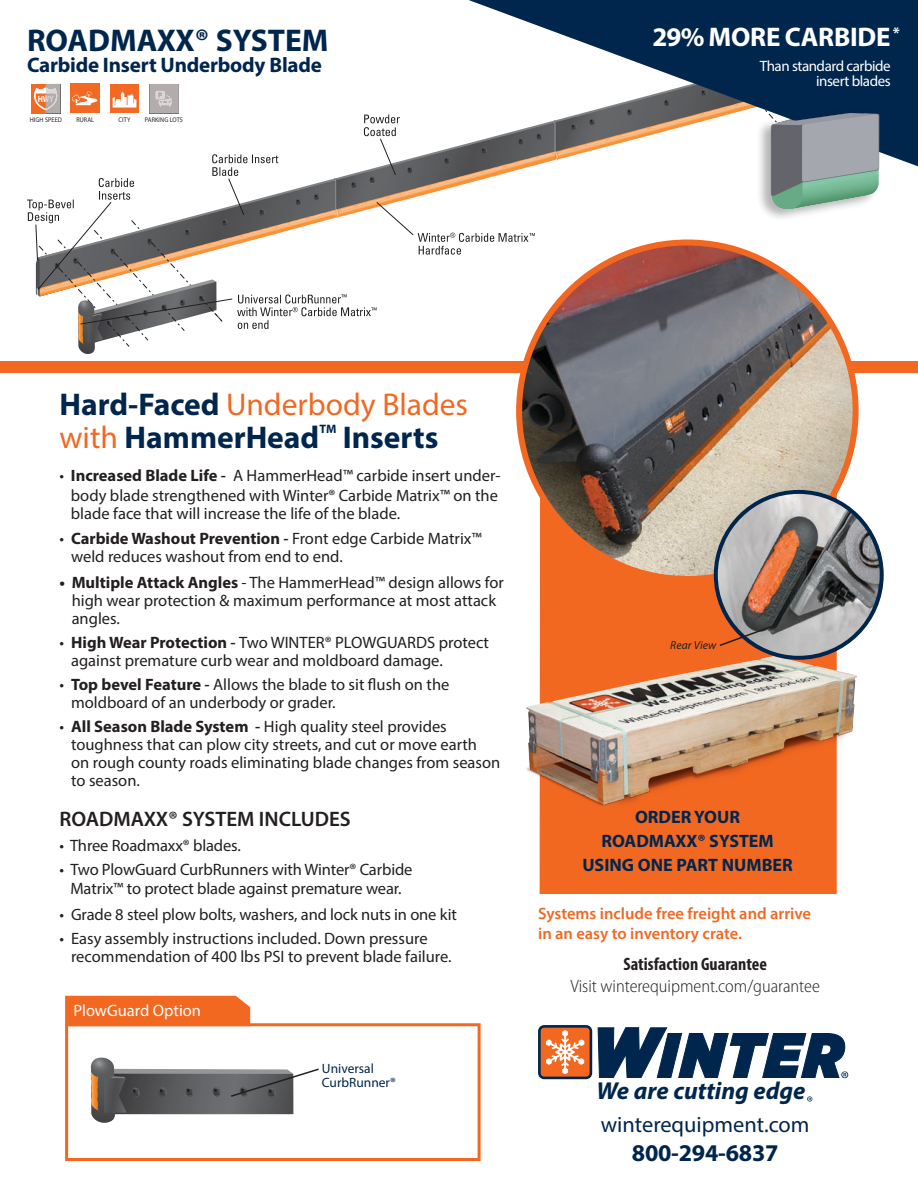
<style>
.page{position:relative;width:918px;height:1188px;background:#fff}
.page>*{position:absolute;margin:0;border:0;box-sizing:border-box;transform-origin:0 0}
.t1{font:700 31.5px/33px "Myriad Pro";color:#00264d}
.t2{font:700 27px "Myriad Pro";letter-spacing:-.01em;color:#fff}
.t3{font:italic 700 24.6px "Myriad Pro";color:#00264d}
.t4{font:700 24.15px "Myriad Pro";letter-spacing:-.01em;color:#00264d}
.t5{font:22.35px "Myriad Pro";color:#00264d}
.t6{font:700 21px "Myriad Pro";letter-spacing:-.01em;color:#00264d}
.t7{font:600 21px "Myriad Pro";color:#231f20}
.t8{font:300 semi-condensed 18px/21.6px "Myriad Pro";color:#231f20;text-align:center}
.t9{font:700 18px "Myriad Pro";color:#00264d}
.t10{font:16.5px/18px "Myriad Pro";color:#231f20}
.t11{font:600 16.5px/19.8px "Myriad Pro";color:#f26821}
.t12{font:16.5px "Myriad Pro";color:#fff}
.t13{font:700 15.75px "Myriad Pro";color:#fff}
.t14{font:15px/15px "Myriad Pro";letter-spacing:-.03em;color:#fff;text-align:right}
.t15{font:13.5px/13.5px "Myriad Pro";color:#00264d}
.t16{font:700 12.3px "Myriad Pro";color:#00264d}
.t17{font:italic 11.55px "Myriad Pro";letter-spacing:.01em;color:#231f20}
.t18{font:700 9px "Myriad Pro";color:#fff;scale:.83 1}
.t19{font:6.9px "Myriad Pro";letter-spacing:.02em;color:#231f20;scale:.9 1}
.s1{font-weight:400;color:#f26821}
.s2{font-weight:700}
.s3{font-weight:600}
.s4{font-weight:700;font-stretch:condensed}
</style>
<div class="page">
<div style="left:0;top:362px;width:918px;height:11px;background:#f26821"></div>
<div style="left:540px;top:579px;width:297px;height:315px;background:#f26821"></div>
<img style="left:78px;top:329px;width:17px;height:25px">
<img style="left:88px;top:329px;width:15px;height:14px">
<img style="left:78px;top:329px;width:6px;height:15px">
<div style="left:65px;top:1023px;width:416px;height:138px;background:#fff;border:3px solid #f26821"></div>
<div style="left:65px;top:996px;width:185px;height:30px;background:#f26821"></div>
<svg style="left:90px;top:1058px;width:229px;height:65px"></svg>
<img style="left:526px;top:643px;width:331px;height:179px">
<svg style="left:807px;top:1096px;width:5px;height:6px"></svg>
<svg style="left:538px;top:1025px;width:310px;height:54px"></svg>
<svg style="left:27px;top:83px;width:508px;height:246px"></svg>
<svg style="left:469px;top:0;width:449px;height:166px;fill:#00264d"></svg>
<div style="left:756px;top:108px;width:124px;height:114px;background:#231f20;opacity:.33"></div>
<img style="left:759px;top:104px;width:132px;height:109px">
<img style="left:519px;top:242px;width:337px;height:337px">
<img style="left:716px;top:492px;width:166px;height:166px;border-radius:83px">
<div style="left:714px;top:490px;width:170px;height:170px;border:4px solid #00264d;border-radius:50%"></div>
<svg style="left:718px;top:623px;width:60px;height:24px"></svg>
<p class="t1" style="left:27px;top:22px;width:303px">ROADMAXX® SYSTEM</p>
<p class="t6" style="left:27px;top:51px;width:296px">Carbide Insert Underbody Blade</p>
<p class="t18" style="left:38px;top:93px;width:21px">HWY</p>
<p class="t19" style="left:30px;top:115px;width:37px">HIGH SPEED</p>
<p class="t19" style="left:76px;top:115px;width:21px">RURAL</p>
<p class="t19" style="left:119px;top:115px;width:15px">CITY</p>
<p class="t19" style="left:145px;top:115px;width:44px">PARKING LOTS</p>
<p class="t13" style="left:893px;top:22px;width:9px">*</p>
<p class="t2" style="left:652px;top:19px;width:240px">29% MORE CARBIDE</p>
<p class="t14" style="left:760px;top:58px;width:132px">Than standard carbide insert blades</p>
<p class="t1" style="left:59px;top:387px;width:410px">Hard-Faced <span class="s1">Underbody Blades with</span> HammerHead</p>
<p class="t16" style="left:319px;top:421px;width:19px">TM</p>
<p class="t1" style="left:343px;top:420px;width:97px">Inserts</p>
<p class="t10" style="left:59px;top:466px;width:442px;line-height:19.5px;text-align:center">• <span class="s2">Increased Blade Life</span> <span class="s3">-</span> A HammerHead™ carbide insert under&shy;body blade strengthened with Winter® Carbide Matrix™ on the</p>
<p class="t10" style="left:71px;top:504px;width:331px">blade face that will increase the life of the blade.</p>
<p class="t10" style="left:71px;top:530px;width:412px;text-indent:-12px">• <span class="s2">Carbide Washout Prevention</span> <span class="s3">-</span> Front edge Carbide Matrix™ weld reduces washout from end to end.</p>
<p class="t10" style="left:72px;top:573px;width:434px;text-indent:-12px"><span class="s2">• Multiple Attack Angles</span> - The HammerHead™ design allows for high wear protection &amp; maximum performance at most attack angles.</p>
<p class="t10" style="left:71px;top:633px;width:420px;text-indent:-12px">• <span class="s2">High Wear Protection</span> <span class="s3">-</span> Two WINTER® PLOWGUARDS protect against premature curb wear and moldboard damage.</p>
<p class="t10" style="left:71px;top:675px;width:380px;text-indent:-12px">• <span class="s2">Top bevel Feature</span> <span class="s3">-</span> Allows the blade to sit flush on the moldboard of an underbody or grader.</p>
<p class="t10" style="left:71px;top:717px;width:431px;text-indent:-12px">• <span class="s2">All Season Blade System</span> <span class="s3">-</span> High quality steel provides toughness that can plow city streets, and cut or move earth<br>on rough county roads eliminating blade changes from season to season.</p>
<p class="t7" style="left:59px;top:805px;width:293px">ROADMAXX® SYSTEM INCLUDES</p>
<p class="t10" style="left:59px;top:836px;width:183px">• Three Roadmaxx® blades.</p>
<p class="t10" style="left:59px;top:859px;width:355px;line-height:19.5px;text-align:center">• Two PlowGuard CurbRunners with Winter® Carbide<br>Matrix™ to protect blade against premature wear.</p>
<p class="t10" style="left:59px;top:906px;width:399px">• Grade 8 steel plow bolts, washers, and lock nuts in one kit</p>
<p class="t10" style="left:71px;top:930px;width:382px;text-indent:-12px">• Easy assembly instructions included. Down pressure recommendation of 400 lbs PSI to prevent blade failure.</p>
<p class="t12" style="left:73px;top:1001px;width:129px">PlowGuard Option</p>
<p class="t15" style="left:322px;top:1062px;width:75px">Universal<br>CurbRunner®</p>
<p class="t17" style="left:670px;top:638px;width:48px">Rear View</p>
<p class="t9" style="left:635px;top:805px;width:107px">ORDER YOUR</p>
<p class="t9" style="left:601px;top:829px;width:174px">ROADMAXX® SYSTEM</p>
<p class="t9" style="left:582px;top:853px;width:212px">USING ONE PART NUMBER</p>
<p class="t11" style="left:538px;top:903px;width:275px">Systems include free freight and arrive in an easy to inventory crate.</p>
<p class="t8" style="left:570px;top:954px;width:251px"><span class="s4">Satisfaction Guarantee<br></span>Visit winterequipment.com/guarantee</p>
<p class="t3" style="left:597px;top:1075px;width:210px">We are cutting edge</p>
<p class="t5" style="left:601px;top:1111px;width:210px">winterequipment.com</p>
<p class="t4" style="left:632px;top:1137px;width:148px">800-294-6837</p>
</div>
